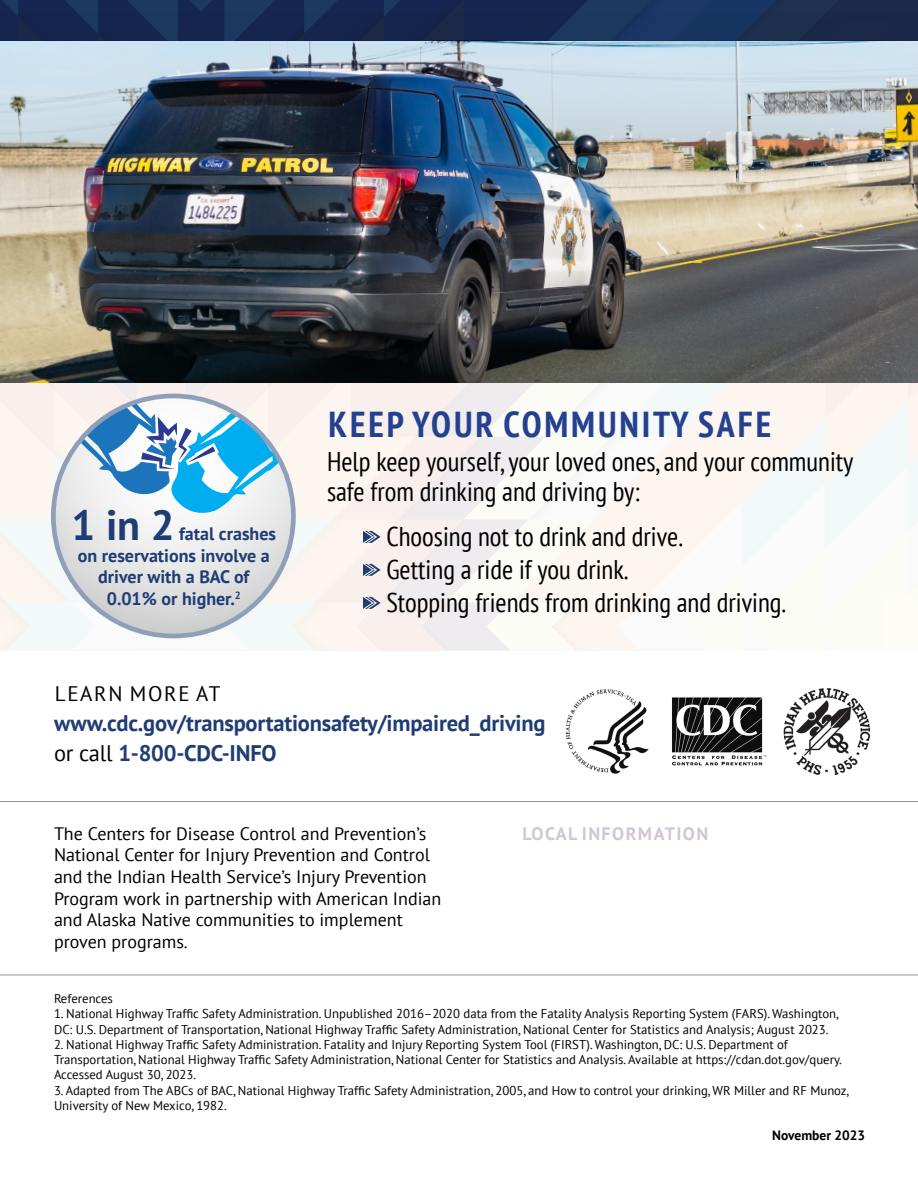
<style>
.page{position:relative;width:918px;height:1188px;background:#fff}
.page>*{position:absolute;margin:0;border:0;box-sizing:border-box;transform-origin:0 0}
.t1{font:700 42px "PT Sans";color:#1f3d73}
.t2{font:700 condensed 36px "PT Sans";letter-spacing:.08em;color:#25408f}
.t3{font:condensed 27px/30px "PT Sans";color:#000}
.t4{font:700 22.5px "PT Sans";letter-spacing:-.01em;color:#1f3d73}
.t5{font:21px "PT Sans";letter-spacing:.08em;color:#000}
.t6{font:18px/21.6px "PT Sans";color:#000}
.t7{font:700 18px/21.6px "PT Sans";color:#1f3d73}
.t8{font:700 18px "PT Sans";letter-spacing:.08em;color:#d0c7d3}
.t9{font:700 13.5px "PT Sans";color:#000}
.t10{font:12.75px/15.3px "PT Sans";color:#000}
.s1{font-weight:400;color:#000}
</style>
<div class="page">
<img style="left:0;top:382px;width:918px;height:269px">
<img style="left:0;top:41px;width:918px;height:341px">
<svg style="left:53px;top:396px;width:240px;height:240px;background:#dfdfe1"></svg>
<svg style="left:53px;top:396px;width:240px;height:125px"></svg>
<div style="left:51px;top:394px;width:245px;height:244px;border:5px solid #8f9eb9;border-radius:50%"></div>
<img style="left:565px;top:688px;width:306px;height:88px">
<hr style="left:0;top:975px;width:918px;height:1px;background:#939598">
<hr style="left:0;top:801px;width:918px;height:1px;background:#939598">
<svg style="left:363px;top:531px;width:18px;height:12px"></svg>
<svg style="left:363px;top:564px;width:18px;height:12px"></svg>
<svg style="left:363px;top:597px;width:18px;height:12px"></svg>
<svg style="left:0;top:0;width:918px;height:41px;background:#172b53"></svg>
<p class="t1" style="left:72px;top:497px;width:105px">1 in 2</p>
<p class="t7" style="left:78px;top:523px;width:200px;text-indent:101px">fatal crashes on reservations involve a</p>
<p class="t7" style="left:98px;top:566px;width:153px">driver with a BAC of</p>
<p class="t7" style="left:107px;top:587px;width:136px">0.01% or higher.<sup>2</sup></p>
<h1 class="t2" style="left:328px;top:401px;width:444px">KEEP YOUR COMMUNITY SAFE</h1>
<p class="t3" style="left:327px;top:446px;width:528px">Help keep yourself, your loved ones, and your community safe from drinking and driving by:</p>
<p class="t3" style="left:386px;top:521px;width:298px">Choosing not to drink and drive.</p>
<p class="t3" style="left:386px;top:554px;width:243px">Getting a ride if you drink.</p>
<p class="t3" style="left:386px;top:587px;width:401px">Stopping friends from drinking and driving.</p>
<p class="t5" style="left:55px;top:680px;width:167px">LEARN MORE AT</p>
<p class="t4" style="left:54px;top:708px;width:493px">www.cdc.gov/transportationsafety/impaired_driving</p>
<p class="t4" style="left:54px;top:738px;width:224px"><span class="s1">or call</span> 1-800-CDC-INFO</p>
<p class="t6" style="left:54px;top:822px;width:389px">The Centers for Disease Control and Prevention’s National Center for Injury Prevention and Control and the Indian Health Service’s Injury Prevention Program work in partnership with American Indian and Alaska Native communities to implement proven programs.</p>
<p class="t8" style="left:523px;top:822px;width:187px">LOCAL INFORMATION</p>
<p class="t10" style="left:54px;top:991px;width:60px">References</p>
<p class="t10" style="left:54px;top:1006px;width:786px">1. National Highway Traffic Safety Administration. Unpublished 2016–2020 data from the Fatality Analysis Reporting System (FARS). Washington,<br>DC: U.S. Department of Transportation, National Highway Traffic Safety Administration, National Center for Statistics and Analysis; August 2023.</p>
<p class="t10" style="left:54px;top:1036px;width:789px">2. National Highway Traffic Safety Administration. Fatality and Injury Reporting System Tool (FIRST). Washington, DC: U.S. Department of<br>Transportation, National Highway Traffic Safety Administration, National Center for Statistics and Analysis. Available at https://cdan.dot.gov/query.<br>Accessed August 30, 2023.</p>
<p class="t10" style="left:54px;top:1082px;width:797px">3. Adapted from The ABCs of BAC, National Highway Traffic Safety Administration, 2005, and How to control your drinking, WR Miller and RF Munoz,<br>University of New Mexico, 1982.</p>
<p class="t9" style="left:772px;top:1127px;width:94px">November 2023</p>
</div>
